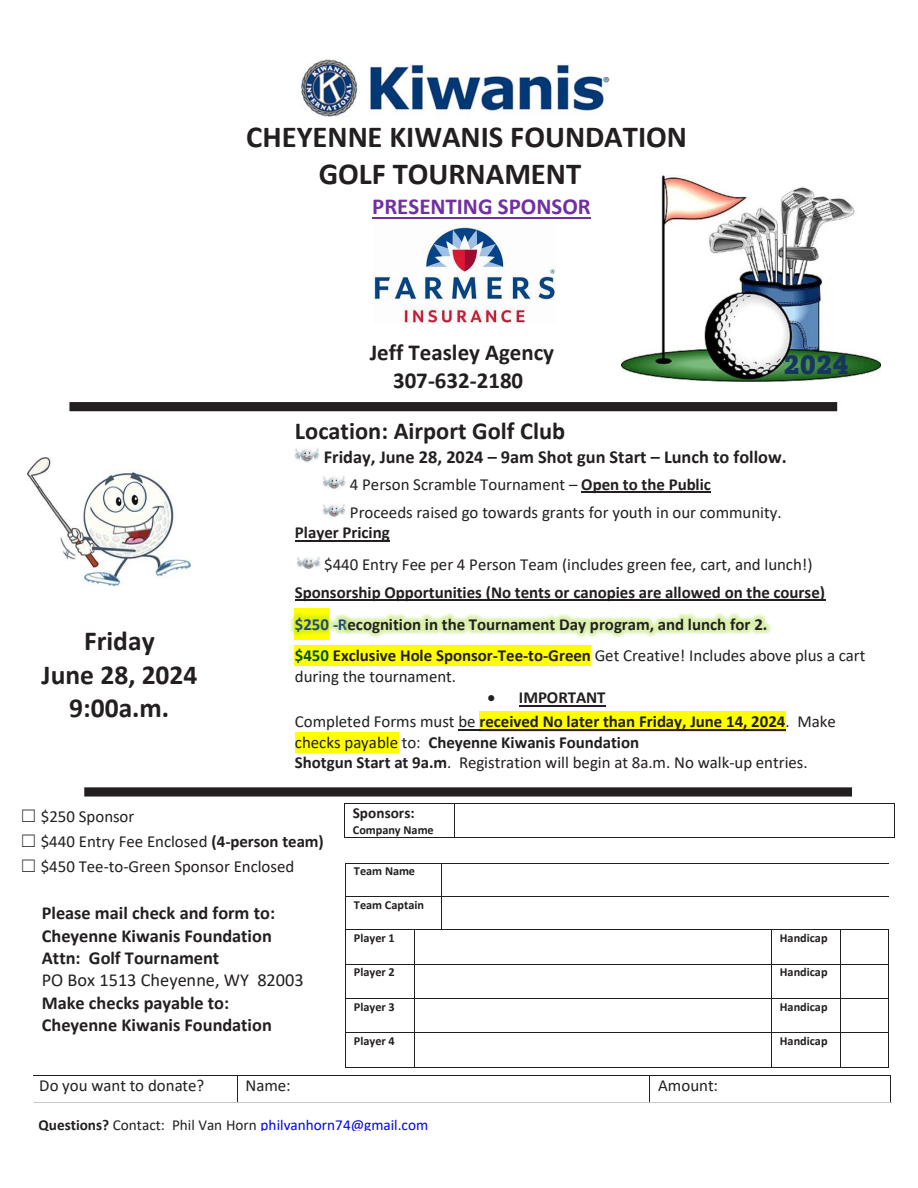
<style>
.page{position:relative;width:918px;height:1188px;background:#fff}
.page>*{position:absolute;margin:0;border:0;box-sizing:border-box;transform-origin:0 0}
.t1{font:700 30.6px/37.5px "Calibri";color:#231f20}
.t2{font:700 27.45px/33.6px "Calibri";color:#231f20;text-align:center}
.t3{font:900 27.45px "Amasis MT Pro";color:#17365d}
.t4{font:700 24.45px "Calibri";color:#231f20}
.t5{font:700 22.95px/28px "Calibri";color:#231f20;text-align:center}
.t6{font:700 22.95px "Calibri";color:#7030a0}
.t7{font:700 18.3px/22.4px "Calibri";color:#231f20}
.t8{font:16.8px/25px "Calibri";color:#231f20}
.t9{font:700 16.8px/31.7px "Calibri";letter-spacing:-.005em;color:#231f20}
.t10{font:15.15px "Calibri";color:#00f}
.t11{font:700 15.15px "Calibri";letter-spacing:.005em;color:#231f20}
.t12{font:700 12.3px "Calibri";color:#231f20}
.s1{font-weight:700}
.s2{color:#1f497d}
.s3{color:#005426}
.s4{font-weight:400}
.s5{font-family:"MS Gothic"}
.s6{font-weight:700;color:#231f20}
.s7{color:#231f20}
</style>
<div class="page">
<img style="left:322px;top:476px;width:23px;height:13px">
<hr style="left:581px;top:492px;width:130px;height:1px;background:#231f20">
<img style="left:322px;top:504px;width:23px;height:13px">
<hr style="left:295px;top:540px;width:95px;height:1px;background:#231f20">
<img style="left:296px;top:557px;width:24px;height:12px">
<hr style="left:295px;top:600px;width:530px;height:1px;background:#231f20">
<img style="left:290px;top:608px;width:39px;height:44px">
<img style="left:329px;top:613px;width:442px;height:25px">
<div style="left:295px;top:645px;width:296px;height:21px;background:#ff0"></div>
<hr style="left:519px;top:705px;width:87px;height:1px;background:#231f20">
<div style="left:479px;top:711px;width:307px;height:21px;background:#ff0"></div>
<hr style="left:458px;top:729px;width:328px;height:1px;background:#231f20">
<div style="left:295px;top:732px;width:103px;height:20px;background:#ff0"></div>
<img style="left:295px;top:448px;width:25px;height:14px">
<img style="left:298px;top:59px;width:312px;height:58px">
<div style="left:69px;top:402px;width:768px;height:9px;background:#231f20"></div>
<div style="left:84px;top:787px;width:768px;height:10px;background:#231f20"></div>
<img style="left:622px;top:176px;width:259px;height:206px">
<hr style="left:372px;top:217px;width:219px;height:2px;background:#7030a0">
<img style="left:374px;top:225px;width:182px;height:99px">
<img style="left:27px;top:457px;width:163px;height:129px">
<hr style="left:346px;top:863px;width:95px;height:1px;background:#231f20">
<hr style="left:442px;top:863px;width:447px;height:1px;background:#231f20">
<hr style="left:345px;top:864px;width:1px;height:32px;background:#231f20">
<hr style="left:441px;top:864px;width:1px;height:32px;background:#231f20">
<hr style="left:346px;top:896px;width:95px;height:1px;background:#231f20">
<hr style="left:442px;top:896px;width:447px;height:1px;background:#231f20">
<hr style="left:345px;top:897px;width:1px;height:32px;background:#231f20">
<hr style="left:441px;top:897px;width:1px;height:32px;background:#231f20">
<hr style="left:346px;top:929px;width:68px;height:1px;background:#231f20">
<svg style="left:414px;top:929px;width:28px;height:1px"></svg>
<hr style="left:442px;top:929px;width:329px;height:1px;background:#231f20">
<hr style="left:772px;top:929px;width:68px;height:1px;background:#231f20">
<hr style="left:841px;top:929px;width:47px;height:1px;background:#231f20">
<hr style="left:345px;top:930px;width:1px;height:34px;background:#231f20">
<hr style="left:414px;top:930px;width:1px;height:34px;background:#231f20">
<hr style="left:771px;top:930px;width:1px;height:34px;background:#231f20">
<hr style="left:840px;top:930px;width:1px;height:34px;background:#231f20">
<hr style="left:888px;top:930px;width:1px;height:34px;background:#231f20">
<hr style="left:346px;top:964px;width:68px;height:1px;background:#231f20">
<hr style="left:414px;top:964px;width:357px;height:1px;background:#231f20">
<hr style="left:772px;top:964px;width:68px;height:1px;background:#231f20">
<hr style="left:841px;top:964px;width:47px;height:1px;background:#231f20">
<hr style="left:345px;top:964px;width:1px;height:34px;background:#231f20">
<hr style="left:414px;top:964px;width:1px;height:34px;background:#231f20">
<hr style="left:771px;top:964px;width:1px;height:34px;background:#231f20">
<hr style="left:840px;top:964px;width:1px;height:34px;background:#231f20">
<hr style="left:888px;top:964px;width:1px;height:34px;background:#231f20">
<hr style="left:346px;top:998px;width:68px;height:1px;background:#231f20">
<hr style="left:414px;top:998px;width:357px;height:1px;background:#231f20">
<hr style="left:772px;top:998px;width:68px;height:1px;background:#231f20">
<hr style="left:841px;top:998px;width:47px;height:1px;background:#231f20">
<hr style="left:345px;top:999px;width:1px;height:34px;background:#231f20">
<hr style="left:414px;top:999px;width:1px;height:34px;background:#231f20">
<hr style="left:771px;top:999px;width:1px;height:34px;background:#231f20">
<hr style="left:840px;top:999px;width:1px;height:34px;background:#231f20">
<hr style="left:888px;top:999px;width:1px;height:34px;background:#231f20">
<hr style="left:346px;top:1033px;width:68px;height:1px;background:#231f20">
<hr style="left:414px;top:1033px;width:357px;height:1px;background:#231f20">
<hr style="left:772px;top:1033px;width:68px;height:1px;background:#231f20">
<hr style="left:841px;top:1033px;width:47px;height:1px;background:#231f20">
<hr style="left:345px;top:1033px;width:1px;height:34px;background:#231f20">
<hr style="left:346px;top:1067px;width:68px;height:1px;background:#231f20">
<hr style="left:414px;top:1033px;width:1px;height:34px;background:#231f20">
<hr style="left:414px;top:1067px;width:357px;height:1px;background:#231f20">
<hr style="left:771px;top:1033px;width:1px;height:34px;background:#231f20">
<hr style="left:772px;top:1067px;width:68px;height:1px;background:#231f20">
<hr style="left:840px;top:1033px;width:1px;height:34px;background:#231f20">
<hr style="left:841px;top:1067px;width:47px;height:1px;background:#231f20">
<hr style="left:888px;top:1033px;width:1px;height:34px;background:#231f20">
<hr style="left:345px;top:803px;width:109px;height:1px;background:#231f20">
<hr style="left:455px;top:803px;width:439px;height:1px;background:#231f20">
<hr style="left:344px;top:804px;width:1px;height:33px;background:#231f20">
<hr style="left:345px;top:837px;width:109px;height:1px;background:#231f20">
<hr style="left:454px;top:804px;width:1px;height:33px;background:#231f20">
<hr style="left:455px;top:837px;width:439px;height:1px;background:#231f20">
<hr style="left:894px;top:804px;width:1px;height:33px;background:#231f20">
<hr style="left:34px;top:1075px;width:203px;height:1px;background:#231f20">
<hr style="left:238px;top:1075px;width:412px;height:1px;background:#231f20">
<hr style="left:650px;top:1075px;width:240px;height:1px;background:#231f20">
<svg style="left:237px;top:1075px;width:1px;height:27px"></svg>
<svg style="left:890px;top:1075px;width:1px;height:27px"></svg>
<p class="t1" style="left:319px;top:118px;width:370px;text-indent:-73px">CHEYENNE KIWANIS FOUNDATION<br>GOLF TOURNAMENT</p>
<p class="t6" style="left:372px;top:191px;width:220px">PRESENTING SPONSOR</p>
<p class="t2" style="left:42px;top:624px;width:157px">Friday<br>June 28, 2024<br>9:00a.m.</p>
<p class="t5" style="left:370px;top:338px;width:186px">Jeff Teasley Agency<br>307-632-2180</p>
<p class="t3" style="left:783px;top:347px;width:67px">2024</p>
<p class="t4" style="left:295px;top:414px;width:272px">Location: Airport Golf Club</p>
<p class="t7" style="left:324px;top:446px;width:464px">Friday, June 28, 2024 – 9am Shot gun Start – Lunch to follow.</p>
<p class="t8" style="left:350px;top:470px;width:433px;line-height:28px">4 Person Scramble Tournament – <span class="s1">Open to the Public<br></span>Proceeds raised go towards grants for youth in our community.</p>
<p class="t8" style="left:324px;top:517px;width:490px;line-height:31.5px;text-indent:-29px"><span class="s1">Player Pricing<br></span>$440 Entry Fee per 4 Person Team (includes green fee, cart, and lunch!)</p>
<p class="t9" style="left:295px;top:576px;width:572px">Sponsorship Opportunities (No tents or canopies are allowed on the course)<br><span class="s2">$250 -R</span>ecognition in the Tournament Day program, and lunch for 2.<br><span class="s3">$450</span> Exclusive Hole Sponsor-Tee-to-Green <span class="s4">Get Creative! Includes above plus a cart</span></p>
<p class="t8" style="left:295px;top:663px;width:163px">during the tournament.</p>
<p class="t9" style="left:295px;top:685px;width:542px;line-height:24.2px;text-indent:192px">• IMPORTANT<br><span class="s4">Completed Forms must be</span> received No later than Friday, June 14, 2024<span class="s4">. Make</span></p>
<p class="t8" style="left:295px;top:732px;width:514px;line-height:20.5px">checks payable to: <span class="s1">Cheyenne Kiwanis Foundation<br>Shotgun Start at 9a.m</span>. Registration will begin at 8a.m. No walk-up entries.</p>
<p class="t8" style="left:20px;top:804px;width:305px"><span class="s5">☐</span> $250 Sponsor<br><span class="s5">☐</span> $440 Entry Fee Enclosed <span class="s1">(4-person team) </span><span class="s5">☐</span> $450 Tee-to-Green Sponsor Enclosed</p>
<p class="t7" style="left:42px;top:902px;width:263px">Please mail check and form to:<br>Cheyenne Kiwanis Foundation<br>Attn: Golf Tournament<br><span class="s4">PO Box 1513 Cheyenne, WY 82003<br></span>Make checks payable to:<br>Cheyenne Kiwanis Foundation</p>
<p class="t11" style="left:353px;top:803px;width:63px">Sponsors:</p>
<p class="t12" style="left:353px;top:821px;width:82px">Company Name</p>
<p class="t12" style="left:354px;top:863px;width:63px">Team Name</p>
<p class="t12" style="left:354px;top:896px;width:71px">Team Captain</p>
<p class="t12" style="left:354px;top:929px;width:42px">Player 1</p>
<p class="t12" style="left:780px;top:929px;width:49px">Handicap</p>
<p class="t12" style="left:354px;top:963px;width:42px">Player 2</p>
<p class="t12" style="left:780px;top:963px;width:49px">Handicap</p>
<p class="t12" style="left:354px;top:998px;width:42px">Player 3</p>
<p class="t12" style="left:780px;top:998px;width:49px">Handicap</p>
<p class="t12" style="left:354px;top:1032px;width:42px">Player 4</p>
<p class="t12" style="left:780px;top:1032px;width:49px">Handicap</p>
<p class="t8" style="left:39px;top:1073px;width:167px">Do you want to donate?</p>
<p class="t8" style="left:246px;top:1073px;width:47px">Name:</p>
<p class="t8" style="left:658px;top:1073px;width:61px">Amount:</p>
<p class="t10" style="left:38px;top:1114px;width:392px"><span class="s6">Questions?</span> <span class="s7">Contact: Phil Van Horn</span> philvanhorn74@gmail.com</p>
</div>
